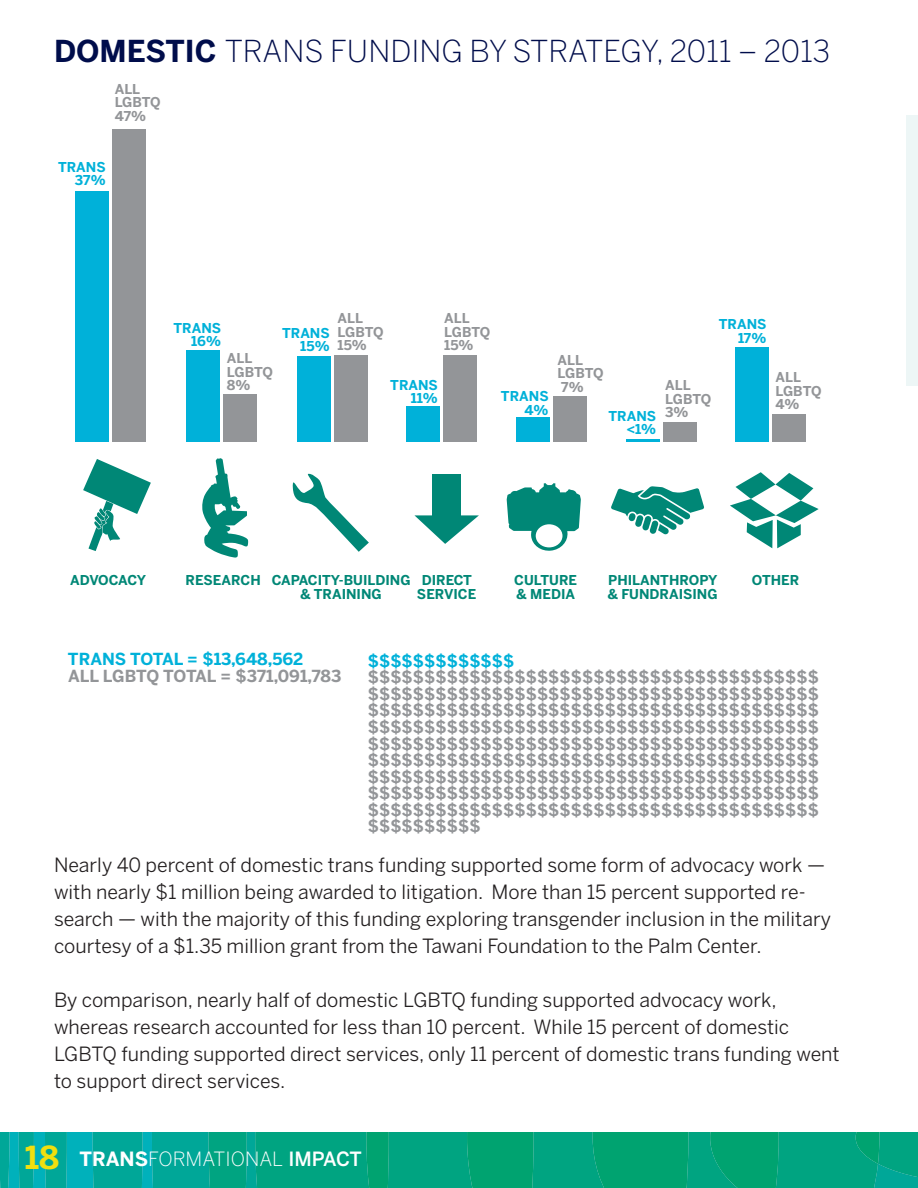
<style>
.page{position:relative;width:918px;height:1188px;background:#fff}
.page>*{position:absolute;margin:0;border:0;box-sizing:border-box;transform-origin:0 0}
.t1{font:300 30px "Benton Sans";color:#000d4b}
.t2{font:19.5px/27px "Benton Sans";color:#231f20}
.t3{font:300 19.5px "Benton Sans";color:#fff}
.t4{font:500 19.5px "Benton Sans";color:#fff}
.t5{font:700 16.5px/16.5px "Benton Sans";letter-spacing:-.005em;color:#939598;text-align:justify}
.t6{font:700 16.5px "Benton Sans";color:#00b1d9}
.t7{font:700 13.5px/13.5px "Benton Sans";color:#008776}
.t8{font:700 13.5px/13.5px "Benton Sans";color:#939598}
.t9{font:700 13.5px/13.5px "Benton Sans";color:#00b1d9;text-align:right}
.t10{font:700 13.5px "Benton Sans";letter-spacing:-.03em;color:#008776}
.s1{font-weight:700}
.s2{font-weight:700;font-size:31.5px;color:#f0df10}
.s3{font-weight:500}
</style>
<div class="page">
<div style="left:112px;top:129px;width:33px;height:313px;background:#939598"></div>
<div style="left:76px;top:191px;width:33px;height:251px;background:#00b1d9"></div>
<div style="left:224px;top:394px;width:33px;height:48px;background:#939598"></div>
<div style="left:187px;top:350px;width:33px;height:92px;background:#00b1d9"></div>
<div style="left:334px;top:355px;width:33px;height:87px;background:#939598"></div>
<div style="left:297px;top:356px;width:33px;height:86px;background:#00b1d9"></div>
<div style="left:443px;top:355px;width:33px;height:87px;background:#939598"></div>
<div style="left:516px;top:417px;width:33px;height:25px;background:#00b1d9"></div>
<div style="left:406px;top:407px;width:34px;height:35px;background:#00b1d9"></div>
<div style="left:772px;top:414px;width:33px;height:28px;background:#939598"></div>
<div style="left:736px;top:347px;width:33px;height:95px;background:#00b1d9"></div>
<div style="left:663px;top:422px;width:33px;height:20px;background:#939598"></div>
<hr style="left:627px;top:439px;width:33px;height:3px;background:#00b1d9">
<div style="left:554px;top:396px;width:33px;height:46px;background:#939598"></div>
<svg style="left:202px;top:458px;width:46px;height:100px"></svg>
<div style="left:432px;top:475px;width:29px;height:53px;background:#008776"></div>
<svg style="left:414px;top:515px;width:65px;height:29px"></svg>
<svg style="left:292px;top:473px;width:77px;height:79px"></svg>
<svg style="left:83px;top:459px;width:68px;height:92px"></svg>
<svg style="left:730px;top:472px;width:89px;height:76px"></svg>
<svg style="left:611px;top:486px;width:93px;height:49px"></svg>
<svg style="left:507px;top:483px;width:74px;height:68px"></svg>
<div style="left:906px;top:116px;width:12px;height:270px;background:#edf6f6"></div>
<svg style="left:0;top:1133px;width:918px;height:55px;background:#00a584"></svg>
<h1 class="t1" style="left:54px;top:33px;width:778px"><span class="s1">DOMESTIC</span> TRANS FUNDI NG BY STRATEGY, 2011 – 2013</h1>
<p class="t8" style="left:115px;top:82px;width:48px">ALL<br>LGBTQ<br>47%</p>
<p class="t9" style="left:58px;top:160px;width:49px">TRANS<br>37%</p>
<p class="t9" style="left:173px;top:321px;width:49px">TRANS<br>16%</p>
<p class="t8" style="left:227px;top:351px;width:48px">ALL<br>LGBTQ<br>8%</p>
<p class="t9" style="left:282px;top:326px;width:49px">TRANS<br>15%</p>
<p class="t8" style="left:444px;top:311px;width:48px">ALL<br>LGBTQ<br>15%</p>
<p class="t8" style="left:338px;top:312px;width:48px">ALL<br>LGBTQ<br>15%</p>
<p class="t9" style="left:719px;top:317px;width:49px">TRANS<br>17%</p>
<p class="t9" style="left:390px;top:378px;width:49px">TRANS<br>11%</p>
<p class="t9" style="left:501px;top:389px;width:49px">TRANS<br>4%</p>
<p class="t8" style="left:558px;top:353px;width:48px">ALL<br>LGBTQ<br>7%</p>
<p class="t9" style="left:609px;top:409px;width:49px">TRANS &lt;1%</p>
<p class="t8" style="left:665px;top:378px;width:48px">ALL<br>LGBTQ<br>3%</p>
<p class="t8" style="left:775px;top:371px;width:48px">ALL<br>LGBTQ<br>4%</p>
<p class="t10" style="left:70px;top:572px;width:77px">ADVOCACY</p>
<p class="t7" style="left:514px;top:573px;width:64px">CULTURE &amp; MEDIA</p>
<p class="t7" style="left:608px;top:573px;width:112px">PHILANTHROPY &amp; FUNDRAISING</p>
<p class="t7" style="left:752px;top:573px;width:49px">OTHER</p>
<p class="t7" style="left:186px;top:573px;width:77px">RESEARCH</p>
<p class="t7" style="left:417px;top:573px;width:61px;text-align:center">DIRECT<br>SERVICE</p>
<p class="t7" style="left:272px;top:573px;width:141px;text-align:center">CAPACITY-BUILDING &amp; TRAINING</p>
<p class="t6" style="left:68px;top:650px;width:237px">TRANS TOTAL = $13,648,562</p>
<p class="t5" style="left:68px;top:667px;width:275px">ALL LGBTQ TOTAL = $371,091,783</p>
<p class="t6" style="left:368px;top:651px;width:148px">$$$$$$$$$$$$$</p>
<p class="t5" style="left:368px;top:669px;width:453px">$$$$$$$$$$$$$$$$$$$$$$$$$$$$$$$$$$$$$$$$ $$$$$$$$$$$$$$$$$$$$$$$$$$$$$$$$$$$$$$$$ $$$$$$$$$$$$$$$$$$$$$$$$$$$$$$$$$$$$$$$$ $$$$$$$$$$$$$$$$$$$$$$$$$$$$$$$$$$$$$$$$ $$$$$$$$$$$$$$$$$$$$$$$$$$$$$$$$$$$$$$$$ $$$$$$$$$$$$$$$$$$$$$$$$$$$$$$$$$$$$$$$$ $$$$$$$$$$$$$$$$$$$$$$$$$$$$$$$$$$$$$$$$ $$$$$$$$$$$$$$$$$$$$$$$$$$$$$$$$$$$$$$$$ $$$$$$$$$$$$$$$$$$$$$$$$$$$$$$$$$$$$$$$$ $$$$$$$$$$</p>
<p class="t2" style="left:54px;top:851px;width:778px">Nearly 40 percent of domestic trans funding supported some form of advocacy work — with nearly $1 million being awarded to litigation. More than 15 percent supported re&shy;search — with the majority of this funding exploring transgender inclusion in the military courtesy of a $1.35 million grant from the Tawani Foundation to the Palm Center.</p>
<p class="t2" style="left:54px;top:986px;width:787px">By comparison, nearly half of domestic LGBTQ funding supported advocacy work, whereas research accounted for less than 10 percent. While 15 percent of domestic LGBTQ funding supported direct services, only 11 percent of domestic trans funding went to support direct services.</p>
<p class="t3" style="left:25px;top:1147px;width:277px"><span class="s2">18</span> <span class="s1">TRANS</span>FORMATI ONAL <span class="s3">IMPA</span></p>
<p class="t4" style="left:336px;top:1147px;width:27px">CT</p>
</div>
